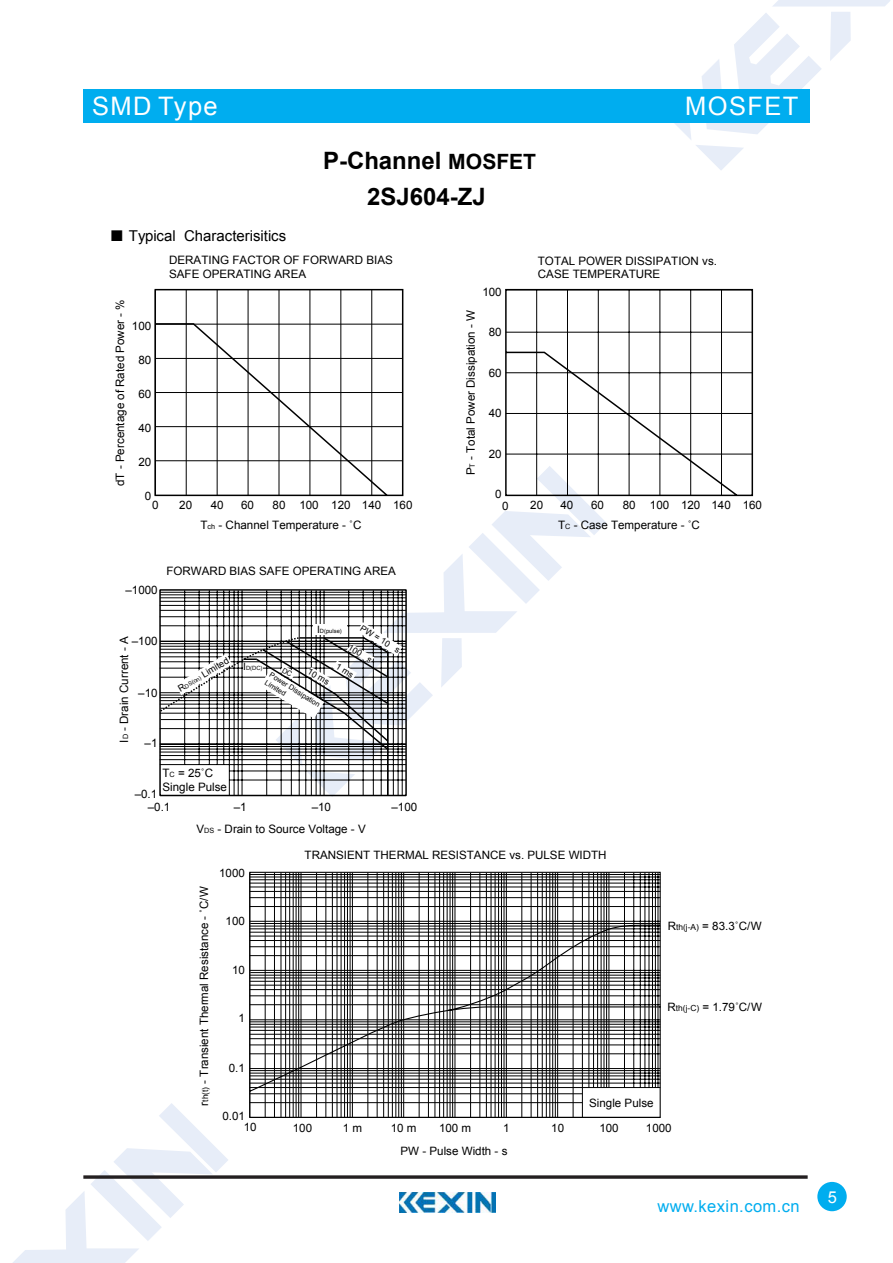
<style>
.page{position:relative;width:893px;height:1263px;background:#fff}
.page>*{position:absolute;margin:0;border:0;box-sizing:border-box;transform-origin:0 0}
.t1{font:25.5px "Arial";letter-spacing:.055em;color:#fff}
.t2{font:700 24px/35.8px "Arial";color:#000;text-align:center}
.t3{font:16.5px "Arial";letter-spacing:.025em;color:#00adef}
.t4{font:16.5px "Arial";color:#fff}
.t5{font:15px "Arial";color:#000}
.t6{font:11.7px "Arial";color:#000}
.t7{font:11.55px/13.8px "Arial";color:#000}
.t8{font:9.3px "Arial";color:#000}
.t9{font:8.7px "Arial";color:#000}
.t10{font:7.2px/8.7px "Arial";color:#000}
.t11{font:5.85px "Arial";color:#000}
.s1{font-size:21px}
.s2{font-family:"Sim Sun"}
.s3{font-size:7.2px}
.s4{font-size:10.2px}
.s5{font-size:5.85px}
.s6{font-size:8.4px}
</style>
<div class="page">
<svg style="left:674px;top:0;width:216px;height:170px"></svg>
<svg style="left:13px;top:1103px;width:215px;height:160px"></svg>
<div style="left:83px;top:89px;width:726px;height:34px;background:#00adef"></div>
<svg style="left:83px;top:1175px;width:725px;height:4px"></svg>
<div style="left:817px;top:1182px;width:30px;height:29px;background:#00adef;border-radius:50%"></div>
<img style="left:400px;top:1193px;width:95px;height:20px">
<svg style="left:154px;top:288px;width:250px;height:209px"></svg>
<svg style="left:505px;top:288px;width:249px;height:209px"></svg>
<svg style="left:249px;top:871px;width:412px;height:247px"></svg>
<svg style="left:159px;top:466px;width:447px;height:331px"></svg>
<h1 class="t1" style="left:92px;top:89px;width:127px">SMD Type</h1>
<h2 class="t2" style="left:323px;top:143px;width:215px">P-Channel <span class="s1">MOSFET<br></span>2SJ604-ZJ</h2>
<h1 class="t1" style="left:685px;top:89px;width:115px">MOSFET</h1>
<p class="t5" style="left:110px;top:226px;width:178px"><span class="s2">■</span> Typical Characterisitics</p>
<p class="t7" style="left:169px;top:254px;width:225px">DERATING FACTOR OF FORWARD BIAS<br>SAFE OPERATING AREA</p>
<p class="t6" style="left:112px;top:486px;width:188px;rotate:-90deg">dT - Percentage of Rated Power - %</p>
<p class="t7" style="left:132px;top:319px;width:21px">100</p>
<p class="t7" style="left:138px;top:353px;width:14px">80</p>
<p class="t7" style="left:138px;top:387px;width:14px">60</p>
<p class="t7" style="left:138px;top:421px;width:14px">40</p>
<p class="t7" style="left:138px;top:455px;width:14px">20</p>
<p class="t7" style="left:145px;top:489px;width:8px">0</p>
<p class="t7" style="left:152px;top:498px;width:8px">0</p>
<p class="t7" style="left:179px;top:498px;width:14px">20</p>
<p class="t7" style="left:211px;top:498px;width:14px">40</p>
<p class="t7" style="left:241px;top:498px;width:14px">60</p>
<p class="t7" style="left:273px;top:498px;width:141px">80 100 120 140 160</p>
<p class="t7" style="left:200px;top:518px;width:163px">T<span class="s3">ch</span> - Channel Temperature - ˚C</p>
<p class="t7" style="left:126px;top:583px;width:34px">–1000</p>
<p class="t7" style="left:166px;top:564px;width:231px">FORWARD BIAS SAFE OPERATING AREA</p>
<p class="t7" style="left:117px;top:743px;width:108px;rotate:-90deg">I<span class="s3">D</span> - Drain Current - A</p>
<p class="t7" style="left:132px;top:634px;width:27px">–100</p>
<p class="t7" style="left:138px;top:686px;width:21px">–10</p>
<p class="t7" style="left:145px;top:737px;width:14px">–1</p>
<p class="t11" style="left:317px;top:627px;width:26px"><span class="s4">I</span>D(pulse)</p>
<p class="t9" style="left:364px;top:622px;width:47px;rotate:32deg">PW = 10 s</p>
<p class="t9" style="left:311px;top:666px;width:25px;rotate:30deg">10 ms</p>
<p class="t9" style="left:352px;top:642px;width:28px;rotate:31deg">100 s</p>
<p class="t8" style="left:176px;top:684px;width:59px;rotate:-31deg">R<span class="s5">DS(on)</span> Limited</p>
<p class="t11" style="left:243px;top:664px;width:21px"><span class="s4">I</span>D(DC)</p>
<p class="t10" style="left:272px;top:671px;width:59px;rotate:32deg">Power Dissipation<br>Limited</p>
<p class="t7" style="left:163px;top:766px;width:66px">T<span class="s3">C</span> = 25˚C<br>Single Pulse</p>
<p class="t7" style="left:135px;top:787px;width:24px">–0.1</p>
<p class="t7" style="left:148px;top:800px;width:24px">–0.1</p>
<p class="t7" style="left:234px;top:800px;width:14px">–1</p>
<p class="t7" style="left:312px;top:800px;width:21px">–10</p>
<p class="t7" style="left:196px;top:822px;width:171px">V<span class="s3">DS</span> - Drain to Source Voltage - V</p>
<p class="t7" style="left:391px;top:800px;width:27px">–100</p>
<p class="t7" style="left:482px;top:285px;width:21px">100</p>
<p class="t7" style="left:489px;top:325px;width:14px">80</p>
<p class="t7" style="left:489px;top:366px;width:14px">60</p>
<p class="t7" style="left:489px;top:407px;width:14px">40</p>
<p class="t7" style="left:489px;top:447px;width:14px">20</p>
<p class="t7" style="left:495px;top:488px;width:8px">0</p>
<p class="t7" style="left:464px;top:475px;width:167px;rotate:-90deg">P<span class="s3">T</span> - Total Power Dissipation - W</p>
<p class="t7" style="left:538px;top:254px;width:181px">TOTAL POWER DISSIPATION vs.<br>CASE TEMPERATURE</p>
<p class="t7" style="left:502px;top:499px;width:8px">0</p>
<p class="t7" style="left:530px;top:498px;width:14px">20</p>
<p class="t7" style="left:560px;top:498px;width:14px">40</p>
<p class="t7" style="left:591px;top:498px;width:14px">60</p>
<p class="t7" style="left:623px;top:498px;width:141px">80 100 120 140 160</p>
<p class="t7" style="left:558px;top:518px;width:143px">T<span class="s3">C</span> - Case Temperature - ˚C</p>
<p class="t7" style="left:197px;top:1106px;width:221px;rotate:-90deg">r<span class="s6">th(t)</span> - Transient Thermal Resistance - ˚C/W</p>
<p class="t7" style="left:219px;top:866px;width:27px">1000</p>
<p class="t7" style="left:226px;top:914px;width:21px">100</p>
<p class="t7" style="left:232px;top:963px;width:14px">10</p>
<p class="t7" style="left:238px;top:1011px;width:8px">1</p>
<p class="t7" style="left:229px;top:1061px;width:18px">0.1</p>
<p class="t7" style="left:222px;top:1109px;width:24px">0.01</p>
<p class="t7" style="left:305px;top:848px;width:303px">TRANSIENT THERMAL RESISTANCE vs. PULSE WIDTH</p>
<p class="t7" style="left:668px;top:919px;width:96px">R<span class="s6">th(j-A)</span> = 83.3˚C/W</p>
<p class="t7" style="left:667px;top:1000px;width:96px">R<span class="s6">th(j-C)</span> = 1.79˚C/W</p>
<p class="t7" style="left:589px;top:1096px;width:66px">Single Pulse</p>
<p class="t7" style="left:244px;top:1121px;width:14px">10</p>
<p class="t7" style="left:293px;top:1122px;width:21px">100</p>
<p class="t7" style="left:343px;top:1121px;width:21px">1 m</p>
<p class="t7" style="left:391px;top:1121px;width:27px">10 m</p>
<p class="t7" style="left:439px;top:1121px;width:34px">100 m</p>
<p class="t7" style="left:503px;top:1121px;width:8px">1</p>
<p class="t7" style="left:551px;top:1121px;width:14px">10</p>
<p class="t7" style="left:599px;top:1121px;width:21px">100</p>
<p class="t7" style="left:646px;top:1121px;width:27px">1000</p>
<p class="t7" style="left:400px;top:1145px;width:108px">PW - Pulse Width - s</p>
<h3 class="t3" style="left:657px;top:1196px;width:144px">www.kexin.com.cn</h3>
<h3 class="t4" style="left:828px;top:1186px;width:11px">5</h3>
</div>
